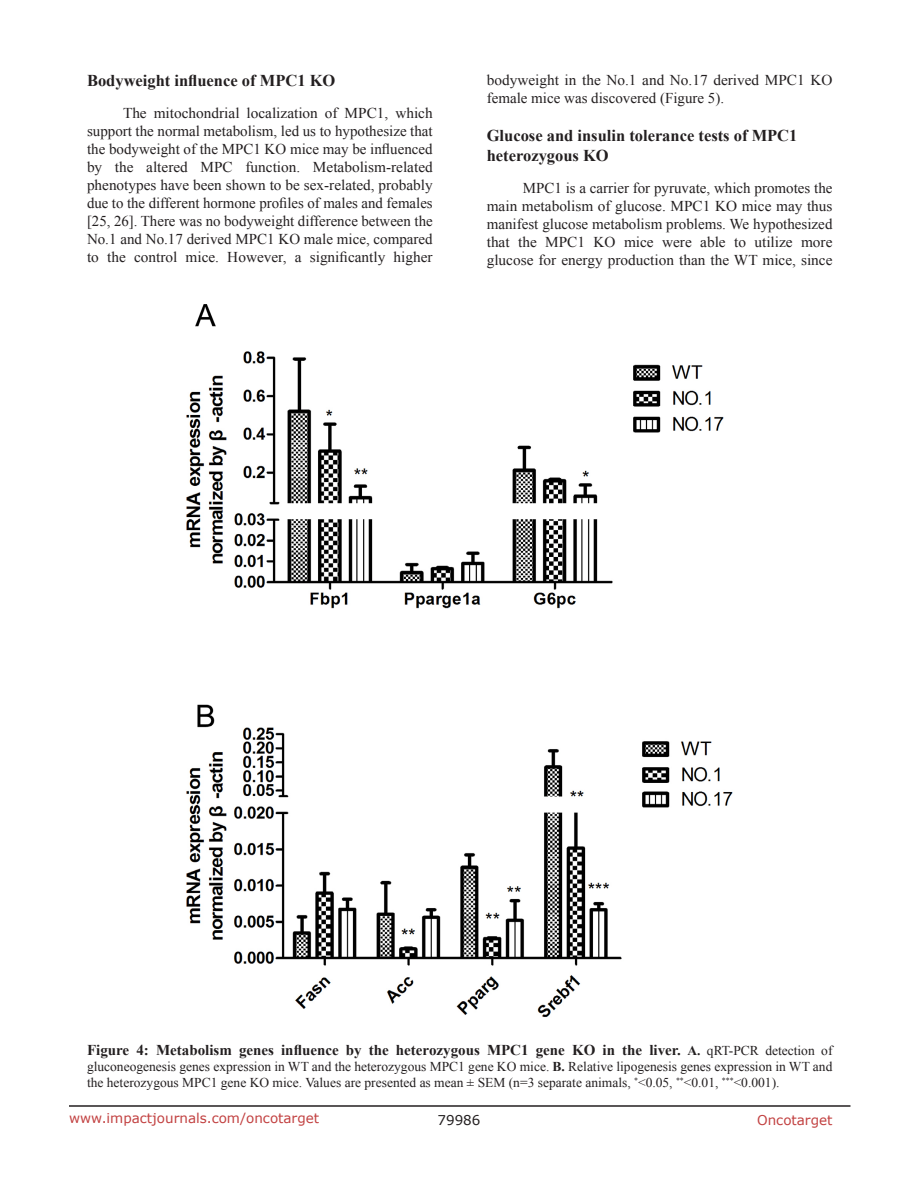
<style>
.page{position:relative;width:918px;height:1188px;background:#fff}
.page>*{position:absolute;margin:0;border:0;box-sizing:border-box;transform-origin:0 0}
.SubHeading{font:700 16.5px/19.8px "Times New Roman";color:#231f20}
.BodyText{font:15px/18px "Times New Roman";color:#231f20;text-align:justify}
.figuretext{font:700 15px "Times New Roman";color:#231f20}
.figuretext-2{font:13.5px/16.2px "Times New Roman";color:#231f20}
.t1{font:13.5px "Verdana";color:#c24141}
.t2{font:13.5px "Verdana";color:#231f20}
.s1{font-size:13.5px}
.s2{font-weight:400;font-size:13.5px}
.s3{font-weight:700}
</style>
<div class="page">
<hr style="left:69px;top:1105px;width:781px;height:2px;background:#231f20">
<img style="left:186px;top:305px;width:547px;height:712px">
<p class="SubHeading" style="left:87px;top:70px;width:250px">Bodyweight influence of MPC1 KO</p>
<p class="BodyText" style="left:87px;top:103px;width:347px;text-indent:36px">The mitochondrial localization of MPC1, which support the normal metabolism, led us to hypothesize that the bodyweight of the MPC1 KO mice may be influenced by the altered MPC function. Metabolism-related phenotypes have been shown to be sex-related, probably due to the different hormone profiles of males and females [25, 26]. There was no bodyweight difference between the No.1 and No.17 derived MPC1 KO male mice, compared to the control mice. However, a significantly higher</p>
<p class="BodyText" style="left:487px;top:71px;width:347px">bodyweight in the No.1 and No.17 derived MPC1 KO female mice was discovered (Figure 5).</p>
<p class="SubHeading" style="left:487px;top:125px;width:312px">Glucose and insulin tolerance tests of MPC1 heterozygous KO</p>
<p class="BodyText" style="left:487px;top:178px;width:347px;text-indent:36px">MPC1 is a carrier for pyruvate, which promotes the main metabolism of glucose. MPC1 KO mice may thus manifest glucose metabolism problems. We hypothesized that the MPC1 KO mice were able to utilize more glucose for energy production than the WT mice, since</p>
<p class="figuretext" style="left:87px;top:1039px;width:747px">Figure 4: Metabolism genes influence by the heterozygous MPC1 gene KO in the liver. <span class="s1">A.</span> <span class="s2">qRT-PCR detection of</span></p>
<p class="figuretext-2" style="left:87px;top:1058px;width:747px">gluconeogenesis genes expression in WT and the heterozygous MPC1 gene KO mice. <span class="s3">B.</span> Relative lipogenesis genes expression in WT and the heterozygous MPC1 gene KO mice. Values are presented as mean ± SEM (n=3 separate animals, <sup>*</sup>&lt;0.05, <sup>**</sup>&lt;0.01, <sup>***</sup>&lt;0.001).</p>
<p class="t1" style="left:69px;top:1109px;width:252px">www.impactjournals.com/oncotarget</p>
<p class="t2" style="left:438px;top:1111px;width:44px">79986</p>
<p class="t1" style="left:757px;top:1111px;width:77px">Oncotarget</p>
</div>
